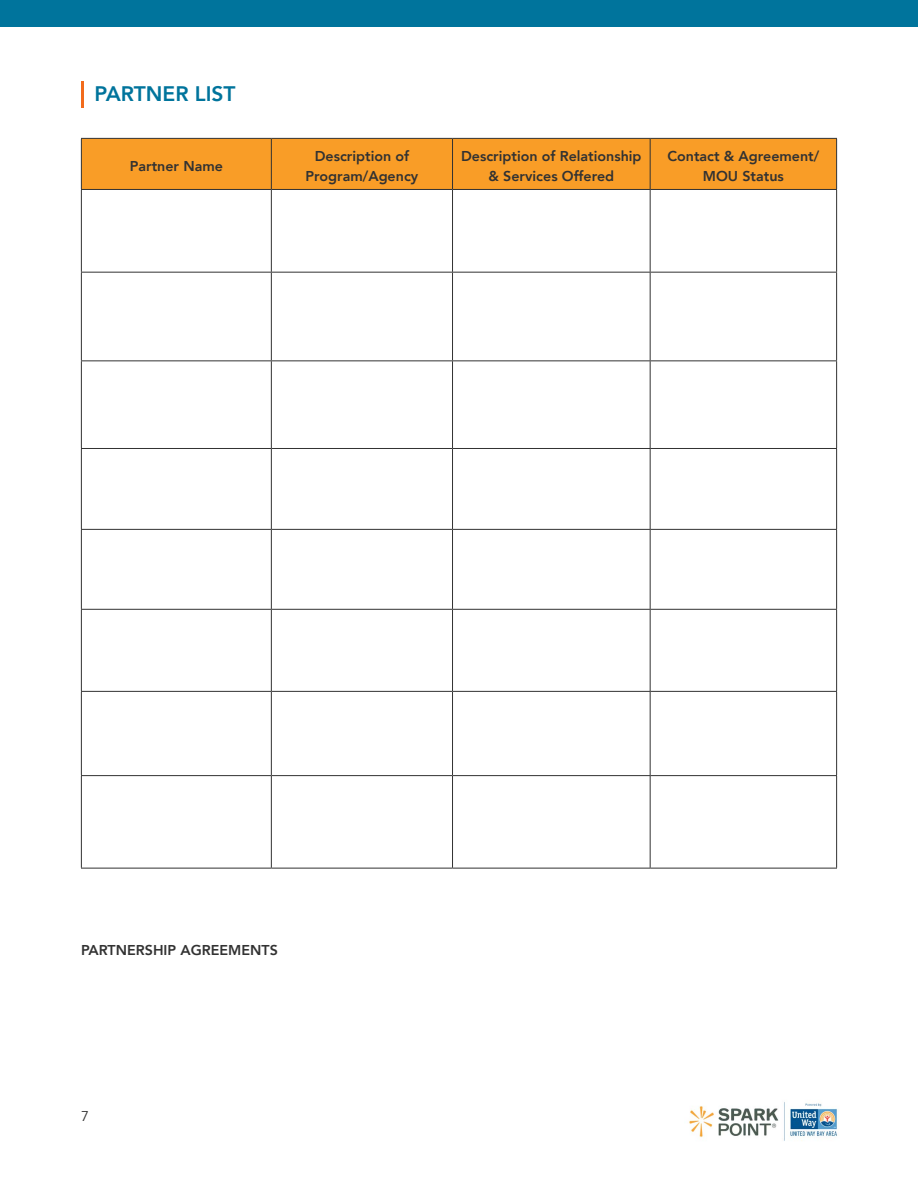
<style>
.page{position:relative;width:918px;height:1188px;background:#fff}
.page>*{position:absolute;margin:0;border:0;box-sizing:border-box;transform-origin:0 0}
.body{font:800 21px "Avenir";color:#00749c}
.body-2{font:800 14.25px/19.5px "Avenir";color:#323232;text-align:center}
.body-3{font:14.25px "Avenir";color:#323232}
</style>
<div class="page">
<img style="left:689px;top:1102px;width:150px;height:39px">
<div style="left:0;top:0;width:918px;height:27px;background:#00749c"></div>
<div style="left:82px;top:139px;width:754px;height:50px;background:#f99d27"></div>
<hr style="left:271px;top:139px;width:1px;height:50px;background:#323232">
<hr style="left:452px;top:139px;width:1px;height:50px;background:#323232">
<hr style="left:650px;top:139px;width:1px;height:50px;background:#323232">
<hr style="left:836px;top:139px;width:1px;height:50px;background:#323232">
<hr style="left:271px;top:190px;width:1px;height:82px;background:#323232">
<hr style="left:452px;top:190px;width:1px;height:82px;background:#323232">
<hr style="left:650px;top:190px;width:1px;height:82px;background:#323232">
<hr style="left:81px;top:272px;width:190px;height:1px;background:#323232">
<hr style="left:271px;top:272px;width:182px;height:1px;background:#323232">
<hr style="left:271px;top:273px;width:1px;height:87px;background:#323232">
<hr style="left:453px;top:272px;width:197px;height:1px;background:#323232">
<hr style="left:452px;top:273px;width:1px;height:87px;background:#323232">
<hr style="left:650px;top:272px;width:187px;height:1px;background:#323232">
<hr style="left:650px;top:273px;width:1px;height:87px;background:#323232">
<hr style="left:81px;top:360px;width:190px;height:1px;background:#323232">
<hr style="left:271px;top:360px;width:182px;height:1px;background:#323232">
<hr style="left:271px;top:361px;width:1px;height:87px;background:#323232">
<hr style="left:453px;top:360px;width:197px;height:1px;background:#323232">
<hr style="left:452px;top:361px;width:1px;height:87px;background:#323232">
<hr style="left:650px;top:360px;width:187px;height:1px;background:#323232">
<hr style="left:650px;top:361px;width:1px;height:87px;background:#323232">
<hr style="left:81px;top:448px;width:190px;height:1px;background:#323232">
<hr style="left:271px;top:448px;width:182px;height:1px;background:#323232">
<hr style="left:271px;top:449px;width:1px;height:80px;background:#323232">
<hr style="left:453px;top:448px;width:197px;height:1px;background:#323232">
<hr style="left:452px;top:449px;width:1px;height:80px;background:#323232">
<hr style="left:650px;top:448px;width:187px;height:1px;background:#323232">
<hr style="left:650px;top:449px;width:1px;height:80px;background:#323232">
<hr style="left:81px;top:529px;width:190px;height:1px;background:#323232">
<hr style="left:271px;top:529px;width:182px;height:1px;background:#323232">
<hr style="left:271px;top:530px;width:1px;height:79px;background:#323232">
<hr style="left:453px;top:529px;width:197px;height:1px;background:#323232">
<hr style="left:452px;top:530px;width:1px;height:79px;background:#323232">
<hr style="left:650px;top:529px;width:187px;height:1px;background:#323232">
<hr style="left:650px;top:530px;width:1px;height:79px;background:#323232">
<hr style="left:81px;top:609px;width:190px;height:1px;background:#323232">
<hr style="left:271px;top:609px;width:182px;height:1px;background:#323232">
<hr style="left:271px;top:610px;width:1px;height:81px;background:#323232">
<hr style="left:453px;top:609px;width:197px;height:1px;background:#323232">
<hr style="left:452px;top:610px;width:1px;height:81px;background:#323232">
<hr style="left:650px;top:609px;width:187px;height:1px;background:#323232">
<hr style="left:650px;top:610px;width:1px;height:81px;background:#323232">
<hr style="left:81px;top:691px;width:190px;height:1px;background:#323232">
<hr style="left:271px;top:691px;width:182px;height:1px;background:#323232">
<hr style="left:271px;top:692px;width:1px;height:83px;background:#323232">
<hr style="left:453px;top:691px;width:197px;height:1px;background:#323232">
<hr style="left:452px;top:692px;width:1px;height:83px;background:#323232">
<hr style="left:650px;top:691px;width:187px;height:1px;background:#323232">
<hr style="left:650px;top:692px;width:1px;height:83px;background:#323232">
<hr style="left:81px;top:775px;width:190px;height:1px;background:#323232">
<hr style="left:271px;top:775px;width:182px;height:1px;background:#323232">
<hr style="left:271px;top:776px;width:1px;height:92px;background:#323232">
<hr style="left:453px;top:775px;width:197px;height:1px;background:#323232">
<hr style="left:452px;top:776px;width:1px;height:92px;background:#323232">
<hr style="left:650px;top:775px;width:187px;height:1px;background:#323232">
<hr style="left:650px;top:776px;width:1px;height:92px;background:#323232">
<hr style="left:81px;top:138px;width:190px;height:1px;background:#323232">
<hr style="left:81px;top:139px;width:1px;height:50px;background:#323232">
<hr style="left:271px;top:138px;width:182px;height:1px;background:#323232">
<hr style="left:453px;top:138px;width:197px;height:1px;background:#323232">
<hr style="left:650px;top:138px;width:187px;height:1px;background:#323232">
<hr style="left:81px;top:189px;width:190px;height:1px;background:#323232">
<hr style="left:81px;top:190px;width:1px;height:82px;background:#323232">
<hr style="left:271px;top:189px;width:182px;height:1px;background:#323232">
<hr style="left:453px;top:189px;width:197px;height:1px;background:#323232">
<hr style="left:650px;top:189px;width:187px;height:1px;background:#323232">
<hr style="left:836px;top:190px;width:1px;height:82px;background:#323232">
<hr style="left:81px;top:273px;width:1px;height:87px;background:#323232">
<hr style="left:836px;top:273px;width:1px;height:87px;background:#323232">
<hr style="left:81px;top:361px;width:1px;height:87px;background:#323232">
<hr style="left:836px;top:361px;width:1px;height:87px;background:#323232">
<hr style="left:81px;top:449px;width:1px;height:80px;background:#323232">
<hr style="left:836px;top:449px;width:1px;height:80px;background:#323232">
<hr style="left:81px;top:530px;width:1px;height:79px;background:#323232">
<hr style="left:836px;top:530px;width:1px;height:79px;background:#323232">
<hr style="left:81px;top:610px;width:1px;height:81px;background:#323232">
<hr style="left:836px;top:610px;width:1px;height:81px;background:#323232">
<hr style="left:81px;top:692px;width:1px;height:83px;background:#323232">
<hr style="left:836px;top:692px;width:1px;height:83px;background:#323232">
<hr style="left:81px;top:776px;width:1px;height:92px;background:#323232">
<hr style="left:836px;top:776px;width:1px;height:92px;background:#323232">
<hr style="left:81px;top:868px;width:190px;height:1px;background:#323232">
<hr style="left:271px;top:868px;width:182px;height:1px;background:#323232">
<hr style="left:453px;top:868px;width:197px;height:1px;background:#323232">
<hr style="left:650px;top:868px;width:187px;height:1px;background:#323232">
<hr style="left:81px;top:81px;width:3px;height:27px;background:#f26b1c">
<p class="body" style="left:94px;top:78px;width:143px">PARTNER LIST</p>
<p class="body-2" style="left:130px;top:156px;width:95px">Partner Name</p>
<p class="body-2" style="left:315px;top:147px;width:96px">Description of</p>
<p class="body-2" style="left:306px;top:166px;width:114px">Program/Agency</p>
<p class="body-2" style="left:461px;top:147px;width:182px">Description of Relationship &amp; Services Offered</p>
<p class="body-2" style="left:667px;top:147px;width:153px">Contact &amp; Agreement/<br>MOU Status</p>
<p class="body-2" style="left:81px;top:940px;width:198px">PARTNERSHIP AGREEMENTS</p>
<p class="body-3" style="left:81px;top:1108px;width:9px">7</p>
</div>
